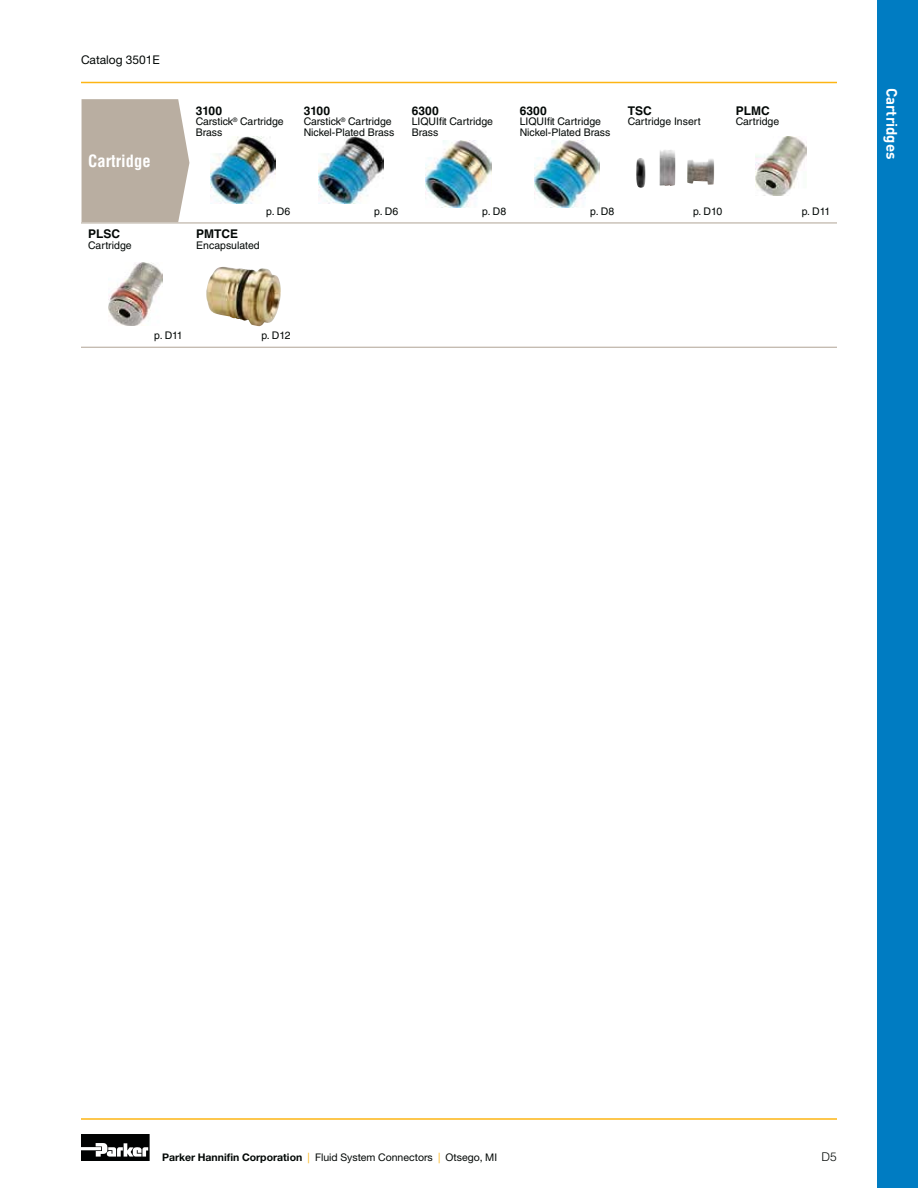
<style>
.page{position:relative;width:918px;height:1188px;background:#fff}
.page>*{position:absolute;margin:0;border:0;box-sizing:border-box;transform-origin:0 0}
.t1{font:700 condensed 16.5px "Helvetica LT Std";color:#fff}
.t2{font:700 15px "DINOT";letter-spacing:-.01em;color:#fff}
.t3{font:700 12px "Helvetica LT Std";color:#030806}
.t4{font:12px "Helvetica Neue LT Std";color:#030806}
.t5{font:300 12px "Helvetica LT Std";color:#030806}
.t6{font:10.5px/10.5px "Helvetica LT Std";color:#030806}
.t7{font:10.5px "Helvetica Neue LT Std";color:#030806}
.s1{font-weight:700}
.s2{color:#fdb514}
</style>
<div class="page">
<div style="left:878px;top:0;width:40px;height:1188px;background:#007cc2"></div>
<hr style="left:81px;top:1118px;width:756px;height:2px;background:#fdb514">
<svg style="left:81px;top:1134px;width:69px;height:27px"></svg>
<hr style="left:81px;top:82px;width:756px;height:1px;background:#fdb514">
<img style="left:318px;top:137px;width:66px;height:67px">
<img style="left:210px;top:137px;width:66px;height:67px">
<img style="left:206px;top:267px;width:75px;height:60px">
<div style="left:82px;top:99px;width:107px;height:123px;background:#b9aea1"></div>
<img style="left:425px;top:140px;width:66px;height:68px">
<img style="left:534px;top:140px;width:66px;height:68px">
<img style="left:636px;top:150px;width:78px;height:38px">
<img style="left:756px;top:137px;width:50px;height:58px">
<img style="left:109px;top:262px;width:53px;height:63px">
<hr style="left:81px;top:347px;width:756px;height:1px;background:#b9aea1">
<hr style="left:81px;top:222px;width:756px;height:2px;background:#b9aea1">
<p class="t4" style="left:81px;top:55px;width:80px">Catalog 3501E</p>
<h1 class="t1" style="left:88px;top:155px;width:64px">Cartridge</h1>
<p class="t3" style="left:88px;top:230px;width:34px">PLSC</p>
<p class="t6" style="left:88px;top:240px;width:45px">Cartridge</p>
<p class="t3" style="left:196px;top:106px;width:28px">3100</p>
<p class="t6" style="left:196px;top:117px;width:90px">Carstick<sup>®</sup> Cartridge<br>Brass</p>
<p class="t3" style="left:304px;top:106px;width:28px">3100</p>
<p class="t6" style="left:304px;top:117px;width:92px">Carstick<sup>®</sup> Cartridge<br>Nickel-Plated Brass</p>
<p class="t3" style="left:412px;top:106px;width:29px">6300</p>
<p class="t6" style="left:412px;top:117px;width:83px">LIQUIfit Cartridge<br>Brass</p>
<p class="t3" style="left:520px;top:106px;width:29px">6300</p>
<p class="t6" style="left:520px;top:117px;width:92px">LIQUIfit Cartridge<br>Nickel-Plated Brass</p>
<p class="t3" style="left:628px;top:106px;width:25px">TSC</p>
<p class="t6" style="left:628px;top:117px;width:74px">Cartridge Insert</p>
<p class="t3" style="left:736px;top:106px;width:35px">PLMC</p>
<p class="t6" style="left:736px;top:117px;width:45px">Cartridge</p>
<p class="t6" style="left:266px;top:207px;width:25px">p. D6</p>
<p class="t6" style="left:374px;top:207px;width:25px">p. D6</p>
<p class="t6" style="left:482px;top:207px;width:25px">p. D8</p>
<p class="t6" style="left:590px;top:207px;width:25px">p. D8</p>
<p class="t6" style="left:693px;top:207px;width:31px">p. D10</p>
<p class="t6" style="left:802px;top:207px;width:30px">p. D11</p>
<p class="t3" style="left:196px;top:230px;width:43px">PMTCE</p>
<p class="t6" style="left:196px;top:240px;width:65px">Encapsulated</p>
<p class="t6" style="left:154px;top:331px;width:30px">p. D11</p>
<p class="t6" style="left:261px;top:331px;width:31px">p. D12</p>
<h2 class="t2" style="left:897px;top:88px;width:73px;rotate:90deg">Cartridges</h2>
<p class="t7" style="left:162px;top:1153px;width:337px"><span class="s1">Parker Hannifin Corporation</span> <span class="s2">|</span> Fluid System Connectors <span class="s2">|</span> Otsego, MI</p>
<p class="t5" style="left:822px;top:1150px;width:17px">D5</p>
</div>
